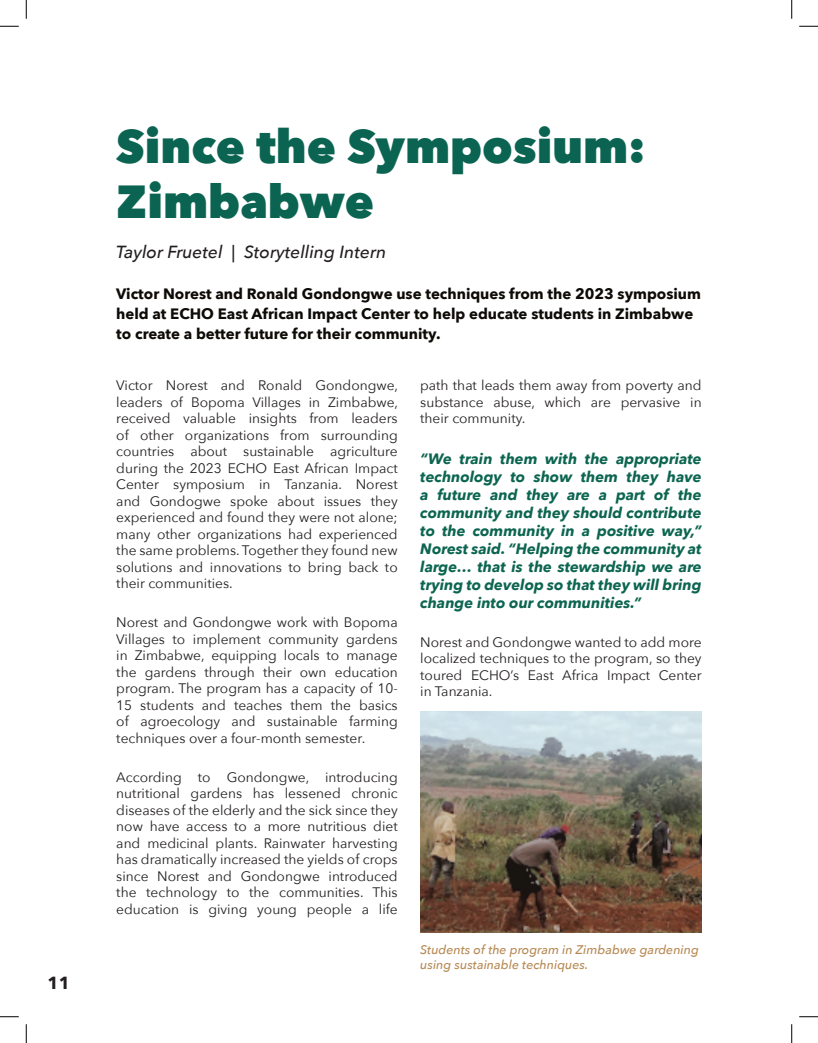
<style>
.page{position:relative;width:818px;height:1043px;background:#fff}
.page>*{position:absolute;margin:0;border:0;box-sizing:border-box;transform-origin:0 0}
.t1{font:800 46.25px/55.5px "Avenir Next";color:#0b6451}
.t2{font:italic 500 17.5px "Avenir Next";color:#231f20}
.t3{font:700 17.5px "Avenir Next";color:#231f20}
.t4{font:italic 700 15px/18px "Avenir Next";color:#0c6550;text-align:justify}
.t5{font:700 15px/20px "Avenir Next";color:#0e0b07}
.t6{font:13.75px/16.5px "Avenir Next";color:#231f20;text-align:justify}
.t7{font:italic 500 12.5px/15px "Avenir Next";color:#b78953}
</style>
<div class="page">
<img style="left:420px;top:711px;width:281px;height:221px">
<svg style="left:0;top:25px;width:19px;height:2px"></svg>
<svg style="left:799px;top:25px;width:19px;height:2px"></svg>
<svg style="left:0;top:1016px;width:19px;height:1px"></svg>
<svg style="left:799px;top:1016px;width:19px;height:1px"></svg>
<svg style="left:25px;top:0;width:2px;height:19px"></svg>
<svg style="left:25px;top:1024px;width:2px;height:18px"></svg>
<svg style="left:791px;top:0;width:1px;height:19px"></svg>
<svg style="left:791px;top:1024px;width:1px;height:18px"></svg>
<p class="t3" style="left:47px;top:967px;width:24px">11</p>
<h1 class="t1" style="left:116px;top:118px;width:531px">Since the Symposium:<br>Zimbabwe</h1>
<p class="t2" style="left:116px;top:237px;width:271px">Taylor Fruetel | Storytelling Intern</p>
<p class="t5" style="left:116px;top:284px;width:586px">Victor Norest and Ronald Gondongwe use techniques from the 2023 symposium held at ECHO East African Impact Center to help educate students in Zimbabwe to create a better future for their community.</p>
<p class="t6" style="left:116px;top:376px;width:283px">Victor Norest and Ronald Gondongwe, leaders of Bopoma Villages in Zimbabwe, received valuable insights from leaders of other organizations from surrounding countries about sustainable agriculture during the 2023 ECHO East African Impact Center symposium in Tanzania. Norest and Gondogwe spoke about issues they experienced and found they were not alone; many other organizations had experienced the same problems. Together they found new solutions and innovations to bring back to their communities.</p>
<p class="t6" style="left:116px;top:613px;width:283px">Norest and Gondongwe work with Bopoma Villages to implement community gardens in Zimbabwe, equipping locals to manage the gardens through their own education program. The program has a capacity of 10- 15 students and teaches them the basics of agroecology and sustainable farming techniques over a four-month semester.</p>
<p class="t6" style="left:116px;top:768px;width:283px">According to Gondongwe, introducing nutritional gardens has lessened chronic diseases of the elderly and the sick since they now have access to a more nutritious diet and medicinal plants. Rainwater harvesting has dramatically increased the yields of crops since Norest and Gondongwe introduced the technology to the communities. This education is giving young people a life</p>
<p class="t6" style="left:420px;top:376px;width:283px">path that leads them away from poverty and substance abuse, which are pervasive in their community.</p>
<p class="t4" style="left:420px;top:449px;width:283px">“We train them with the appropriate technology to show them they have a future and they are a part of the community and they should contribute to the community in a positive way,” Norest said. “Helping the community at large… that is the stewardship we are trying to develop so that they will bring change into our communities.”</p>
<p class="t6" style="left:420px;top:633px;width:283px">Norest and Gondongwe wanted to add more localized techniques to the program, so they toured ECHO’s East Africa Impact Center in Tanzania.</p>
<p class="t7" style="left:420px;top:941px;width:280px">Students of the program in Zimbabwe gardening using sustainable techniques.</p>
</div>
